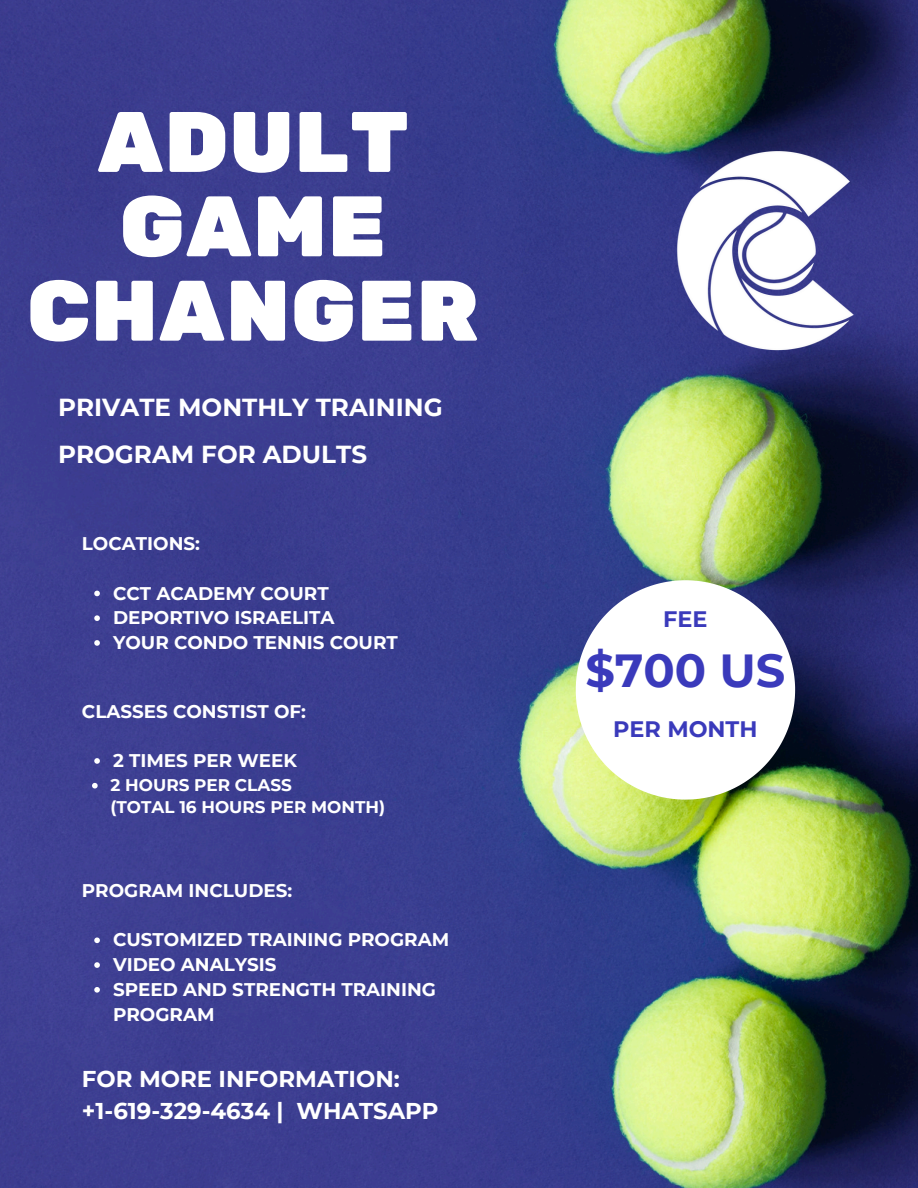
<style>
.page{position:relative;width:918px;height:1188px;background:#fff}
.page>*{position:absolute;margin:0;border:0;box-sizing:border-box;transform-origin:0 0}
.t1{font:85.65px/84.3px "Rubik One";color:#fff;text-align:center}
.t2{font:700 46.2px "Montserrat";color:#3a3abb}
.t3{font:700 24.6px/47.2px "Montserrat";color:#fff}
.t4{font:700 22.8px/31.5px "Montserrat";color:#fff}
.t5{font:700 22.35px "Montserrat";color:#3a3abb}
.t6{font:700 18.3px/24.8px "Montserrat";color:#fff}
.t7{font:700 16.8px "Montserrat";color:#fff}
</style>
<div class="page">
<img style="left:0;top:0;width:918px;height:1188px">
<svg style="left:576px;top:580px;width:219px;height:220px"></svg>
<img style="left:659px;top:152px;width:218px;height:199px">
<svg style="left:94px;top:758px;width:6px;height:6px"></svg>
<svg style="left:92px;top:783px;width:6px;height:6px"></svg>
<svg style="left:94px;top:591px;width:6px;height:5px"></svg>
<svg style="left:94px;top:615px;width:6px;height:6px"></svg>
<svg style="left:94px;top:640px;width:6px;height:6px"></svg>
<svg style="left:94px;top:937px;width:6px;height:6px"></svg>
<svg style="left:94px;top:962px;width:6px;height:6px"></svg>
<svg style="left:94px;top:987px;width:6px;height:6px"></svg>
<p class="t1" style="left:27px;top:103px;width:455px">ADULT<br>GAME<br>CHANGER</p>
<h4 class="t3" style="left:58px;top:384px;width:386px">PRIVATE MONTHLY TRAINING<br>PROGRAM FOR ADULTS</h4>
<p class="t6" style="left:82px;top:531px;width:120px">LOCATIONS:</p>
<h4 class="t6" style="left:113px;top:581px;width:217px">CCT ACADEMY COURT</h4>
<p class="t6" style="left:113px;top:605px;width:223px">DEPORTIVO ISRAELITA</p>
<h3 class="t6" style="left:113px;top:630px;width:286px">YOUR CONDO TENNIS COURT</h3>
<p class="t6" style="left:82px;top:699px;width:226px">CLASSES CONSTIST OF:</p>
<p class="t6" style="left:113px;top:748px;width:185px">2 TIMES PER WEEK</p>
<p class="t7" style="left:111px;top:774px;width:183px">2 HOURS PER CLASS</p>
<h4 class="t7" style="left:110px;top:797px;width:276px">(TOTAL 16 HOURS PER MONTH)</h4>
<h4 class="t6" style="left:82px;top:878px;width:212px">PROGRAM INCLUDES:</h4>
<p class="t6" style="left:113px;top:928px;width:338px">CUSTOMIZED TRAINING PROGRAM</p>
<p class="t6" style="left:113px;top:952px;width:165px">VIDEO ANALYSIS</p>
<p class="t6" style="left:113px;top:977px;width:324px">SPEED AND STRENGTH TRAINING<br>PROGRAM</p>
<p class="t4" style="left:82px;top:1063px;width:358px">FOR MORE INFORMATION: +1-619-329-4634 | WHATSAPP</p>
<h3 class="t5" style="left:663px;top:606px;width:46px">FEE</h3>
<h3 class="t2" style="left:585px;top:643px;width:202px">$700 US</h3>
<h2 class="t5" style="left:613px;top:715px;width:146px">PER MONTH</h2>
</div>
